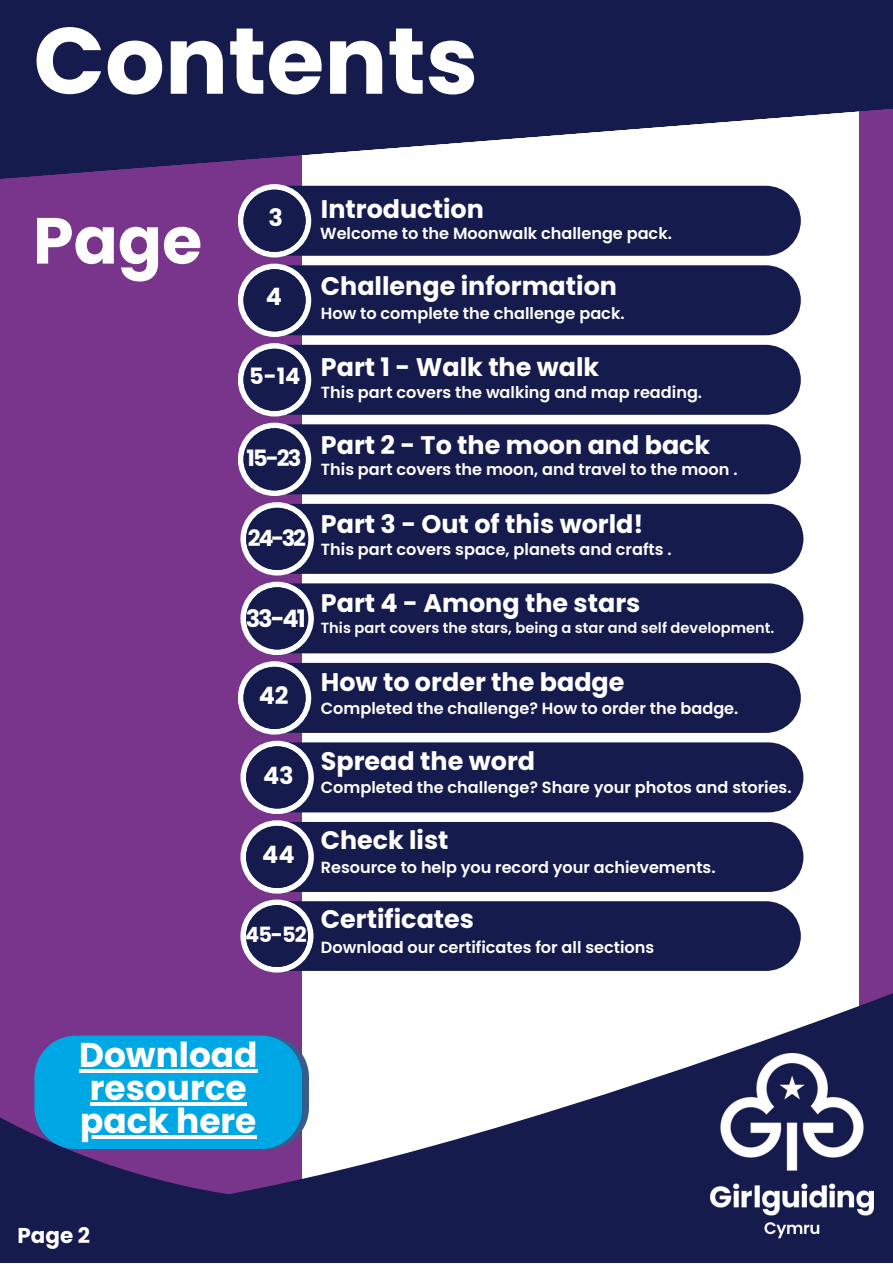
<style>
.page{position:relative;width:893px;height:1264px;background:#fff}
.page>*{position:absolute;margin:0;border:0;box-sizing:border-box;transform-origin:0 0}
.t1{font:700 93.9px "Poppins";color:#fff}
.t2{font:700 65.1px "Poppins";color:#fefefe}
.t3{font:700 34.35px/32.5px "Poppins";color:#fff;text-align:center}
.t4{font:700 25.35px "Poppins";color:#fff}
.t5{font:700 24px "Poppins";color:#fff}
.t6{font:700 22.5px "Poppins";letter-spacing:-.085em;color:#fff}
.t7{font:700 21.45px "Poppins";color:#fefefe}
.t8{font:700 21px "Poppins";color:#fff}
.t9{font:600 16.2px "Poppins";color:#fff}
.t10{font:600 16.05px "Poppins";color:#fff}
.t11{font:600 14.7px "Poppins";color:#fff}
</style>
<div class="page">
<div style="left:0;top:0;width:892px;height:1262px;background:#79348b"></div>
<div style="left:33px;top:0;width:826px;height:1195px;background:#fff"></div>
<div style="left:23px;top:146px;width:278px;height:1077px;background:#79348b"></div>
<svg style="left:0;top:978px;width:892px;height:284px"></svg>
<svg style="left:0;top:0;width:892px;height:203px;fill:#161b4e"></svg>
<div style="left:245px;top:186px;width:555px;height:70px;background:#161b4e;border-radius:35px"></div>
<svg style="left:238px;top:184px;width:73px;height:73px"></svg>
<div style="left:243px;top:190px;width:62px;height:62px;background:#161b4e;border-radius:50%"></div>
<div style="left:245px;top:265px;width:555px;height:70px;background:#161b4e;border-radius:35px"></div>
<svg style="left:238px;top:263px;width:73px;height:74px"></svg>
<div style="left:243px;top:269px;width:62px;height:62px;background:#161b4e;border-radius:50%"></div>
<div style="left:245px;top:345px;width:555px;height:70px;background:#161b4e;border-radius:35px"></div>
<svg style="left:238px;top:343px;width:73px;height:73px"></svg>
<div style="left:243px;top:349px;width:62px;height:62px;background:#161b4e;border-radius:50%"></div>
<div style="left:245px;top:424px;width:555px;height:70px;background:#161b4e;border-radius:35px"></div>
<svg style="left:238px;top:422px;width:73px;height:74px"></svg>
<div style="left:243px;top:428px;width:62px;height:62px;background:#161b4e;border-radius:50%"></div>
<div style="left:248px;top:504px;width:555px;height:70px;background:#161b4e;border-radius:35px"></div>
<svg style="left:240px;top:502px;width:74px;height:73px"></svg>
<div style="left:246px;top:508px;width:62px;height:62px;background:#161b4e;border-radius:50%"></div>
<div style="left:248px;top:583px;width:555px;height:70px;background:#161b4e;border-radius:35px"></div>
<svg style="left:240px;top:581px;width:74px;height:74px"></svg>
<div style="left:246px;top:587px;width:62px;height:62px;background:#161b4e;border-radius:50%"></div>
<div style="left:245px;top:663px;width:555px;height:70px;background:#161b4e;border-radius:35px"></div>
<svg style="left:238px;top:661px;width:73px;height:73px"></svg>
<div style="left:243px;top:667px;width:62px;height:62px;background:#161b4e;border-radius:50%"></div>
<div style="left:248px;top:742px;width:555px;height:70px;background:#161b4e;border-radius:35px"></div>
<svg style="left:240px;top:740px;width:74px;height:74px"></svg>
<div style="left:246px;top:746px;width:62px;height:62px;background:#161b4e;border-radius:50%"></div>
<div style="left:248px;top:822px;width:555px;height:70px;background:#161b4e;border-radius:35px"></div>
<svg style="left:240px;top:820px;width:74px;height:73px"></svg>
<div style="left:246px;top:825px;width:62px;height:63px;background:#161b4e;border-radius:50%"></div>
<div style="left:247px;top:901px;width:553px;height:69px;background:#161b4e;border-radius:35px"></div>
<svg style="left:240px;top:899px;width:73px;height:73px"></svg>
<div style="left:246px;top:905px;width:62px;height:62px;background:#161b4e;border-radius:50%"></div>
<svg style="left:34px;top:1035px;width:275px;height:114px;background:#0ca1de"></svg>
<img style="left:710px;top:1052px;width:163px;height:210px">
<hr style="left:79px;top:1069px;width:178px;height:4px;background:#fff">
<hr style="left:90px;top:1102px;width:157px;height:3px;background:#fff">
<svg style="left:80px;top:1134px;width:176px;height:4px"></svg>
<p class="t1" style="left:33px;top:-5px;width:446px">Contents</p>
<p class="t2" style="left:33px;top:195px;width:171px">Page</p>
<p class="t5" style="left:268px;top:200px;width:16px">3</p>
<p class="t4" style="left:321px;top:191px;width:164px">Introduction</p>
<p class="t9" style="left:320px;top:222px;width:353px">Welcome to the Moonwalk challenge pack.</p>
<p class="t5" style="left:266px;top:280px;width:18px">4</p>
<p class="t6" style="left:249px;top:360px;width:53px">5-14</p>
<p class="t6" style="left:246px;top:442px;width:56px">15-23</p>
<p class="t6" style="left:248px;top:522px;width:60px">24-32</p>
<p class="t5" style="left:246px;top:601px;width:62px">33-41</p>
<p class="t5" style="left:259px;top:679px;width:31px">42</p>
<p class="t5" style="left:263px;top:758px;width:32px">43</p>
<p class="t5" style="left:262px;top:838px;width:34px">44</p>
<p class="t8" style="left:245px;top:920px;width:63px">45-52</p>
<p class="t4" style="left:321px;top:269px;width:297px">Challenge information</p>
<p class="t9" style="left:321px;top:301px;width:305px">How to complete the challenge pack.</p>
<p class="t4" style="left:321px;top:349px;width:280px">Part 1 - Walk the walk</p>
<p class="t9" style="left:321px;top:381px;width:383px">This part covers the walking and map reading.</p>
<p class="t4" style="left:321px;top:428px;width:391px">Part 2 - To the moon and back</p>
<p class="t9" style="left:321px;top:458px;width:418px">This part covers the moon, and travel to the moon .</p>
<p class="t4" style="left:321px;top:506px;width:324px">Part 3 - Out of this world!</p>
<p class="t9" style="left:321px;top:537px;width:352px">This part covers space, planets and crafts .</p>
<p class="t4" style="left:321px;top:585px;width:321px">Part 4 - Among the stars</p>
<p class="t11" style="left:321px;top:617px;width:455px">This part covers the stars, being a star and self development.</p>
<p class="t4" style="left:321px;top:664px;width:305px">How to order the badge</p>
<p class="t9" style="left:321px;top:696px;width:419px">Completed the challenge? How to order the badge.</p>
<p class="t4" style="left:321px;top:743px;width:216px">Spread the word</p>
<p class="t9" style="left:321px;top:776px;width:472px">Completed the challenge? Share your photos and stories.</p>
<p class="t4" style="left:321px;top:822px;width:129px">Check list</p>
<p class="t10" style="left:321px;top:856px;width:396px">Resource to help you record your achievements.</p>
<p class="t4" style="left:321px;top:901px;width:155px">Certificates</p>
<p class="t9" style="left:321px;top:935px;width:335px">Download our certificates for all sections</p>
<p class="t3" style="left:79px;top:1039px;width:180px">Download resource</p>
<p class="t3" style="left:80px;top:1104px;width:178px">pack here</p>
<p class="t7" style="left:17px;top:1220px;width:74px">Page 2</p>
</div>
